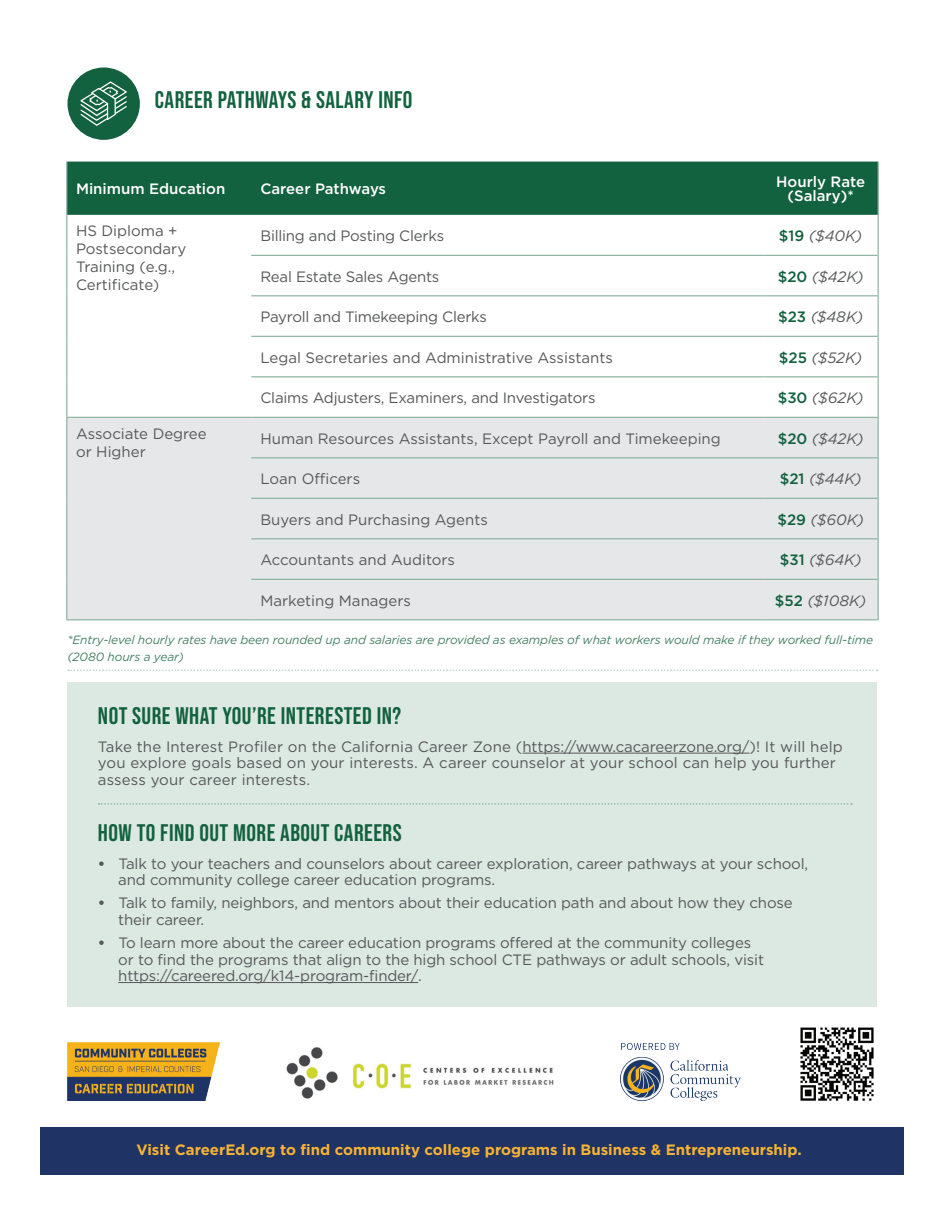
<style>
.page{position:relative;width:945px;height:1215px;background:#fff}
.page>*{position:absolute;margin:0;border:0;box-sizing:border-box;transform-origin:0 0}
.t1{font:24px "Bebas Neue";letter-spacing:.02em;color:#12613f}
.t2{font:15px/18px "Gotham";letter-spacing:-.01em;color:#57585a}
.t3{font:15px/16.5px "Gotham";letter-spacing:.01em;color:#57585a}
.t4{font:italic 15px "Gotham";color:#57585a}
.t5{font:700 15px "Gotham";color:#f7b333}
.t6{font:500 15px/14.2px "Gotham";color:#fff;text-align:center}
.t7{font:italic 12px/16.5px "Gotham";letter-spacing:-.01em;color:#428165}
.s1{font-weight:500;font-style:normal;color:#12613f}
.s2{font-weight:700}
</style>
<div class="page">
<div style="left:68px;top:67px;width:72px;height:73px;background:#12613f;border-radius:50%"></div>
<svg style="left:80px;top:81px;width:47px;height:45px"></svg>
<div style="left:67px;top:162px;width:811px;height:53px;background:#12613f"></div>
<div style="left:67px;top:418px;width:811px;height:201px;background:#e6e7e9"></div>
<hr style="left:66px;top:162px;width:1px;height:53px;background:#89b09f">
<hr style="left:878px;top:162px;width:1px;height:53px;background:#89b09f">
<hr style="left:878px;top:215px;width:1px;height:40px;background:#89b09f">
<hr style="left:878px;top:255px;width:1px;height:41px;background:#89b09f">
<hr style="left:878px;top:296px;width:1px;height:40px;background:#89b09f">
<hr style="left:878px;top:336px;width:1px;height:41px;background:#89b09f">
<hr style="left:878px;top:377px;width:1px;height:40px;background:#89b09f">
<hr style="left:878px;top:417px;width:1px;height:41px;background:#89b09f">
<hr style="left:878px;top:458px;width:1px;height:40px;background:#89b09f">
<hr style="left:878px;top:498px;width:1px;height:41px;background:#89b09f">
<hr style="left:878px;top:539px;width:1px;height:40px;background:#89b09f">
<hr style="left:878px;top:579px;width:1px;height:40px;background:#89b09f">
<hr style="left:763px;top:255px;width:115px;height:1px;background:#89b09f">
<hr style="left:763px;top:295px;width:115px;height:1px;background:#89b09f">
<hr style="left:763px;top:336px;width:115px;height:1px;background:#89b09f">
<hr style="left:763px;top:376px;width:115px;height:1px;background:#89b09f">
<hr style="left:763px;top:417px;width:115px;height:1px;background:#89b09f">
<hr style="left:763px;top:457px;width:115px;height:1px;background:#89b09f">
<hr style="left:763px;top:498px;width:115px;height:1px;background:#89b09f">
<hr style="left:763px;top:538px;width:115px;height:1px;background:#89b09f">
<hr style="left:763px;top:579px;width:115px;height:1px;background:#89b09f">
<hr style="left:763px;top:619px;width:116px;height:1px;background:#89b09f">
<hr style="left:251px;top:255px;width:512px;height:1px;background:#89b09f">
<hr style="left:251px;top:295px;width:512px;height:1px;background:#89b09f">
<hr style="left:251px;top:336px;width:512px;height:1px;background:#89b09f">
<hr style="left:251px;top:376px;width:512px;height:1px;background:#89b09f">
<hr style="left:251px;top:417px;width:512px;height:1px;background:#89b09f">
<hr style="left:251px;top:457px;width:512px;height:1px;background:#89b09f">
<hr style="left:251px;top:498px;width:512px;height:1px;background:#89b09f">
<hr style="left:251px;top:538px;width:512px;height:1px;background:#89b09f">
<hr style="left:251px;top:579px;width:512px;height:1px;background:#89b09f">
<hr style="left:251px;top:619px;width:512px;height:1px;background:#89b09f">
<hr style="left:66px;top:215px;width:1px;height:40px;background:#89b09f">
<hr style="left:66px;top:255px;width:1px;height:41px;background:#89b09f">
<hr style="left:66px;top:296px;width:1px;height:40px;background:#89b09f">
<hr style="left:66px;top:336px;width:1px;height:41px;background:#89b09f">
<hr style="left:66px;top:377px;width:1px;height:40px;background:#89b09f">
<hr style="left:66px;top:417px;width:185px;height:1px;background:#89b09f">
<hr style="left:66px;top:418px;width:1px;height:40px;background:#89b09f">
<hr style="left:66px;top:458px;width:1px;height:40px;background:#89b09f">
<hr style="left:66px;top:498px;width:1px;height:41px;background:#89b09f">
<hr style="left:66px;top:539px;width:1px;height:40px;background:#89b09f">
<hr style="left:66px;top:579px;width:1px;height:40px;background:#89b09f">
<hr style="left:66px;top:619px;width:185px;height:1px;background:#89b09f">
<svg style="left:68px;top:670px;width:810px;height:1px"></svg>
<div style="left:40px;top:1127px;width:864px;height:47px;background:#203365"></div>
<img style="left:286px;top:1047px;width:268px;height:52px">
<img style="left:67px;top:1043px;width:153px;height:57px">
<img style="left:620px;top:1042px;width:120px;height:58px">
<img style="left:800px;top:1027px;width:74px;height:74px">
<div style="left:68px;top:682px;width:810px;height:325px;background:#dce8e2"></div>
<hr style="left:522px;top:753px;width:227px;height:1px;background:#57585a">
<hr style="left:118px;top:982px;width:300px;height:1px;background:#57585a">
<svg style="left:99px;top:803px;width:753px;height:2px"></svg>
<h1 class="t1" style="left:155px;top:87px;width:259px">CAREER PATHWAYS &amp; SALARY INFO</h1>
<p class="t6" style="left:76px;top:182px;width:151px">Minimum Education</p>
<p class="t6" style="left:260px;top:182px;width:127px">Career Pathways</p>
<p class="t6" style="left:776px;top:174px;width:91px">Hourly Rate (Salary)*</p>
<p class="t2" style="left:76px;top:221px;width:112px">HS Diploma +<br>Postsecondary<br>Training (e.g.,<br>Certificate)</p>
<p class="t2" style="left:260px;top:226px;width:185px">Billing and Posting Clerks</p>
<p class="t4" style="left:779px;top:226px;width:85px"><span class="s1">$19</span> ($40K)</p>
<p class="t2" style="left:260px;top:267px;width:180px">Real Estate Sales Agents</p>
<p class="t4" style="left:778px;top:267px;width:87px"><span class="s1">$20</span> ($42K)</p>
<p class="t2" style="left:260px;top:307px;width:228px">Payroll and Timekeeping Clerks</p>
<p class="t4" style="left:778px;top:307px;width:87px"><span class="s1">$23</span> ($48K)</p>
<p class="t2" style="left:260px;top:348px;width:354px">Legal Secretaries and Administrative Assistants</p>
<p class="t4" style="left:779px;top:348px;width:85px"><span class="s1">$25</span> ($52K)</p>
<p class="t2" style="left:260px;top:388px;width:337px">Claims Adjusters, Examiners, and Investigators</p>
<p class="t4" style="left:778px;top:388px;width:87px"><span class="s1">$30</span> ($62K)</p>
<p class="t2" style="left:76px;top:424px;width:132px">Associate Degree or Higher</p>
<p class="t2" style="left:260px;top:429px;width:462px">Human Resources Assistants, Except Payroll and Timekeeping</p>
<p class="t4" style="left:778px;top:429px;width:87px"><span class="s1">$20</span> ($42K)</p>
<p class="t2" style="left:260px;top:469px;width:101px">Loan Officers</p>
<p class="t4" style="left:780px;top:469px;width:83px"><span class="s1">$21</span> ($44K)</p>
<p class="t2" style="left:260px;top:510px;width:229px">Buyers and Purchasing Agents</p>
<p class="t4" style="left:777px;top:510px;width:88px"><span class="s1">$29</span> ($60K)</p>
<p class="t2" style="left:260px;top:550px;width:196px">Accountants and Auditors</p>
<p class="t4" style="left:780px;top:550px;width:83px"><span class="s1">$31</span> ($64K)</p>
<p class="t2" style="left:260px;top:591px;width:152px">Marketing Managers</p>
<p class="t4" style="left:775px;top:591px;width:93px"><span class="s1">$52</span> ($108K)</p>
<p class="t7" style="left:68px;top:631px;width:807px">*Entry-level hourly rates have been rounded up and salaries are provided as examples of what workers would make if they worked full-time (2080 hours a year)</p>
<h1 class="t1" style="left:98px;top:702px;width:305px">NOT SURE WHAT YOU’RE INTERESTED IN?</h1>
<p class="t3" style="left:98px;top:738px;width:746px">Take the Interest Profiler on the California Career Zone (https://www.cacareerzone.org/)! It will help you explore goals based on your interests. A career counselor at your school can help you further assess your career interests.</p>
<h1 class="t1" style="left:98px;top:819px;width:305px">HOW TO FIND OUT MORE ABOUT CAREERS</h1>
<p class="t2" style="left:118px;top:855px;width:692px;line-height:16.5px;text-indent:-20px"><span class="s2">•</span> Talk to your teachers and counselors about career exploration, career pathways at your school, and community college career education programs.</p>
<p class="t2" style="left:118px;top:894px;width:676px;line-height:16.5px;text-indent:-20px"><span class="s2">•</span> Talk to family, neighbors, and mentors about their education path and about how they chose their career.</p>
<p class="t2" style="left:118px;top:934px;width:647px;line-height:16.5px;text-indent:-20px"><span class="s2">•</span> To learn more about the career education programs offered at the community colleges or to find the programs that align to the high school CTE pathways or adult schools, visit https://careered.org/k14-program-finder/.</p>
<p class="t5" style="left:136px;top:1140px;width:667px">Visit CareerEd.org to find community college programs in Business &amp; Entrepreneurship.</p>
</div>
